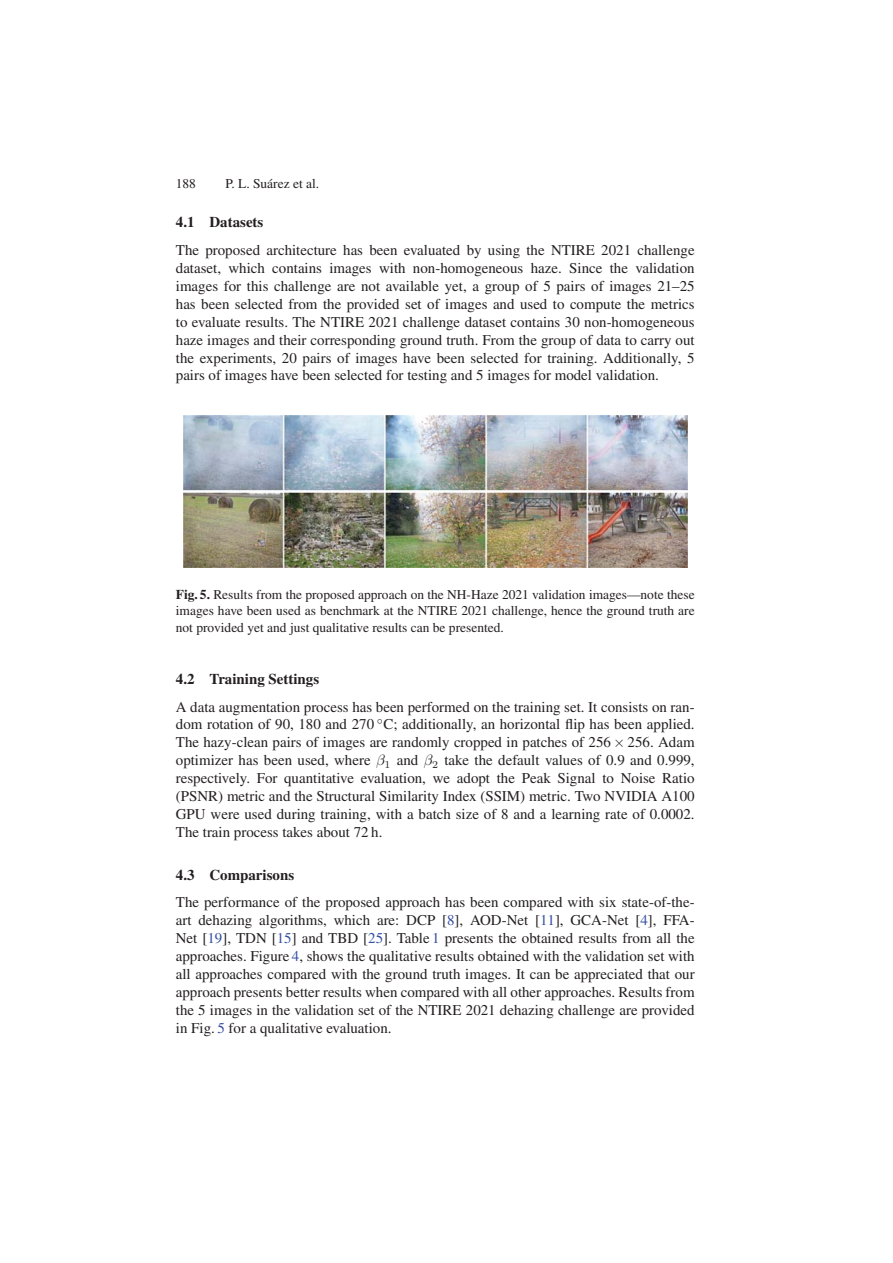
<style>
.page{position:relative;width:893px;height:1263px;background:#fff}
.page>*{position:absolute;margin:0;border:0;box-sizing:border-box;transform-origin:0 0}
.t1{font:15px/18px "Times";color:#231f20;text-align:justify}
.t2{font:700 15px "Times";color:#231f20}
.t3{font:13.5px/16.5px "Times";color:#231f20;text-align:justify}
.s1{font-weight:700}
.s2{font-family:"CMSY10"}
.s3{font-family:"CMMI10"}
.s4{color:#344ea2}
</style>
<div class="page">
<img style="left:183px;top:415px;width:504px;height:152px">
<p class="t3" style="left:268px;top:177px;width:6px">´</p>
<p class="t3" style="left:176px;top:177px;width:22px">188</p>
<p class="t3" style="left:225px;top:177px;width:95px">P. L. Suarez et al.</p>
<p class="t2" style="left:176px;top:217px;width:89px">4.1 Datasets</p>
<p class="t1" style="left:176px;top:242px;width:520px">The proposed architecture has been evaluated by using the NTIRE 2021 challenge dataset, which contains images with non-homogeneous haze. Since the validation images for this challenge are not available yet, a group of 5 pairs of images 21–25 has been selected from the provided set of images and used to compute the metrics to evaluate results. The NTIRE 2021 challenge dataset contains 30 non-homogeneous haze images and their corresponding ground truth. From the group of data to carry out the experiments, 20 pairs of images have been selected for training. Additionally, 5 pairs of images have been selected for testing and 5 images for model validation.</p>
<p class="t3" style="left:176px;top:587px;width:520px"><span class="s1">Fig. 5.</span> Results from the proposed approach on the NH-Haze 2021 validation images—note these images have been used as benchmark at the NTIRE 2021 challenge, hence the ground truth are not provided yet and just qualitative results can be presented.</p>
<p class="t2" style="left:176px;top:673px;width:145px">4.2 Training Settings</p>
<p class="t1" style="left:176px;top:699px;width:520px">A data augmentation process has been performed on the training set. It consists on ran&shy;dom rotation of 90, 180 and 270 <sup>◦</sup>C; additionally, an horizontal flip has been applied.<br>The hazy-clean pairs of images are randomly cropped in patches of 256 <span class="s2">×</span> 256. Adam optimizer has been used, where <span class="s3">β</span><sub>1</sub> and <span class="s3">β</span><sub>2</sub> take the default values of 0.9 and 0.999, respectively. For quantitative evaluation, we adopt the Peak Signal to Noise Ratio (PSNR) metric and the Structural Similarity Index (SSIM) metric. Two NVIDIA A100<br>GPU were used during training, with a batch size of 8 and a learning rate of 0.0002.<br>The train process takes about 72 h.</p>
<p class="t2" style="left:176px;top:869px;width:120px">4.3 Comparisons</p>
<p class="t1" style="left:176px;top:895px;width:520px">The performance of the proposed approach has been compared with six state-of-the&shy;art dehazing algorithms, which are: DCP [<span class="s4">8</span>], AOD-Net [<span class="s4">11</span>], GCA-Net [<span class="s4">4</span>], FFA-Net [<span class="s4">19</span>], TDN [<span class="s4">15</span>] and TBD [<span class="s4">25</span>]. Table <span class="s4">1</span> presents the obtained results from all the approaches. Figure <span class="s4">4</span>, shows the qualitative results obtained with the validation set with all approaches compared with the ground truth images. It can be appreciated that our approach presents better results when compared with all other approaches. Results from the 5 images in the validation set of the NTIRE 2021 dehazing challenge are provided in Fig. <span class="s4">5</span> for a qualitative evaluation.</p>
</div>
